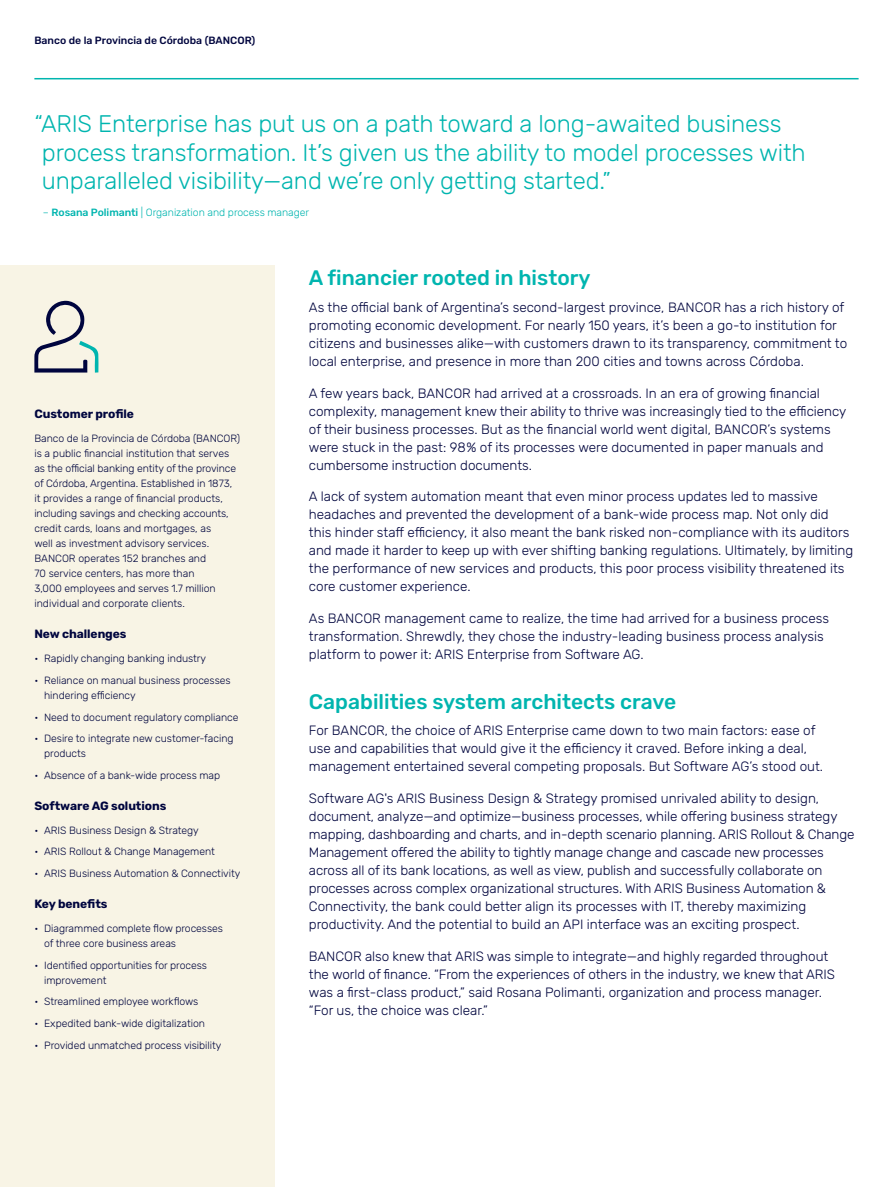
<style>
.page{position:relative;width:893px;height:1187px;background:#fff}
.page>*{position:absolute;margin:0;border:0;box-sizing:border-box;transform-origin:0 0}
.t1{font:300 24px/28.5px "Rubik";letter-spacing:-.005em;color:#00b5af}
.t2{font:500 21px "Rubik";color:#00b5af}
.t3{font:300 13.5px/18px "Rubik";color:#00053e}
.t4{font:700 12px "Rubik";letter-spacing:-.005em;color:#00053e}
.t5{font:300 10.5px/15px "Rubik";letter-spacing:-.005em;color:#00053e}
.t6{font:300 10.5px "Rubik";letter-spacing:-.005em;color:#00b5af}
.t7{font:500 10.5px "Rubik";color:#00053e}
.s1{font-weight:500}
</style>
<div class="page">
<hr style="left:34px;top:78px;width:825px;height:1px;background:#00b5af">
<div style="left:0;top:266px;width:275px;height:920px;background:#f8f4e5"></div>
<svg style="left:34px;top:300px;width:65px;height:72px"></svg>
<p class="t7" style="left:34px;top:35px;width:223px">Banco de la Provincia de Córdoba (BANCOR)</p>
<h1 class="t1" style="left:42px;top:110px;width:765px;text-indent:-7px">“ARIS Enterprise has put us on a path toward a long-awaited business process transformation. It’s given us the ability to model processes with unparalleled visibility—and we’re only getting started.”</h1>
<p class="t6" style="left:43px;top:207px;width:268px">– <span class="s1">Rosana Polimanti</span> | Organization and process manager</p>
<p class="t4" style="left:34px;top:407px;width:101px">Customer profile</p>
<p class="t5" style="left:34px;top:431px;width:207px">Banco de la Provincia de Córdoba (BANCOR) is a public financial institution that serves as the official banking entity of the province of Córdoba, Argentina. Established in 1873, it provides a range of financial products, including savings and checking accounts, credit cards, loans and mortgages, as<br>well as investment advisory services.<br>BANCOR operates 152 branches and<br>70 service centers, has more than<br>3,000 employees and serves 1.7 million individual and corporate clients.</p>
<p class="t4" style="left:34px;top:627px;width:94px">New challenges</p>
<p class="t5" style="left:34px;top:651px;width:173px">• Rapidly changing banking industry</p>
<p class="t5" style="left:44px;top:673px;width:188px;text-indent:-10px">• Reliance on manual business processes hindering efficiency</p>
<p class="t5" style="left:34px;top:709px;width:206px">• Need to document regulatory compliance</p>
<p class="t5" style="left:44px;top:731px;width:191px;text-indent:-10px">• Desire to integrate new customer-facing products</p>
<p class="t5" style="left:34px;top:768px;width:187px">• Absence of a bank-wide process map</p>
<p class="t4" style="left:34px;top:798px;width:134px">Software AG solutions</p>
<p class="t5" style="left:34px;top:822px;width:166px">• ARIS Business Design &amp; Strategy</p>
<p class="t5" style="left:34px;top:844px;width:182px">• ARIS Rollout &amp; Change Management</p>
<p class="t5" style="left:34px;top:866px;width:208px">• ARIS Business Automation &amp; Connectivity</p>
<p class="t4" style="left:34px;top:896px;width:75px">Key benefits</p>
<p class="t5" style="left:44px;top:920px;width:180px;text-indent:-10px">• Diagrammed complete flow processes of three core business areas</p>
<p class="t5" style="left:44px;top:957px;width:164px;text-indent:-10px">• Identified opportunities for process improvement</p>
<p class="t5" style="left:34px;top:994px;width:165px">• Streamlined employee workflows</p>
<p class="t5" style="left:34px;top:1016px;width:172px">• Expedited bank-wide digitalization</p>
<p class="t5" style="left:34px;top:1037px;width:189px">• Provided unmatched process visibility</p>
<h2 class="t2" style="left:309px;top:266px;width:283px">A financier rooted in history</h2>
<p class="t3" style="left:309px;top:299px;width:540px">As the official bank of Argentina’s second-largest province, BANCOR has a rich history of promoting economic development. For nearly 150 years, it’s been a go-to institution for citizens and businesses alike—with customers drawn to its transparency, commitment to local enterprise, and presence in more than 200 cities and towns across Córdoba.</p>
<p class="t3" style="left:309px;top:384px;width:539px">A few years back, BANCOR had arrived at a crossroads. In an era of growing financial complexity, management knew their ability to thrive was increasingly tied to the efficiency of their business processes. But as the financial world went digital, BANCOR’s systems were stuck in the past: 98% of its processes were documented in paper manuals and cumbersome instruction documents.</p>
<p class="t3" style="left:309px;top:488px;width:546px">A lack of system automation meant that even minor process updates led to massive headaches and prevented the development of a bank-wide process map. Not only did this hinder staff efficiency, it also meant the bank risked non-compliance with its auditors and made it harder to keep up with ever shifting banking regulations. Ultimately, by limiting the performance of new services and products, this poor process visibility threatened its core customer experience.</p>
<p class="t3" style="left:309px;top:609px;width:522px">As BANCOR management came to realize, the time had arrived for a business process transformation. Shrewdly, they chose the industry-leading business process analysis platform to power it: ARIS Enterprise from Software AG.</p>
<h2 class="t2" style="left:309px;top:689px;width:369px">Capabilities system architects crave</h2>
<p class="t3" style="left:309px;top:722px;width:516px">For BANCOR, the choice of ARIS Enterprise came down to two main factors: ease of use and capabilities that would give it the efficiency it craved. Before inking a deal, management entertained several competing proposals. But Software AG’s stood out.</p>
<p class="t3" style="left:309px;top:789px;width:547px">Software AG's ARIS Business Design &amp; Strategy promised unrivaled ability to design, document, analyze—and optimize—business processes, while offering business strategy mapping, dashboarding and charts, and in-depth scenario planning. ARIS Rollout &amp; Change Management offered the ability to tightly manage change and cascade new processes across all of its bank locations, as well as view, publish and successfully collaborate on processes across complex organizational structures. With ARIS Business Automation &amp; Connectivity, the bank could better align its processes with IT, thereby maximizing productivity. And the potential to build an API interface was an exciting prospect.</p>
<p class="t3" style="left:309px;top:947px;width:528px">BANCOR also knew that ARIS was simple to integrate—and highly regarded throughout the world of finance. “From the experiences of others in the industry, we knew that ARIS was a first-class product,” said Rosana Polimanti, organization and process manager. “For us, the choice was clear.”</p>
</div>
